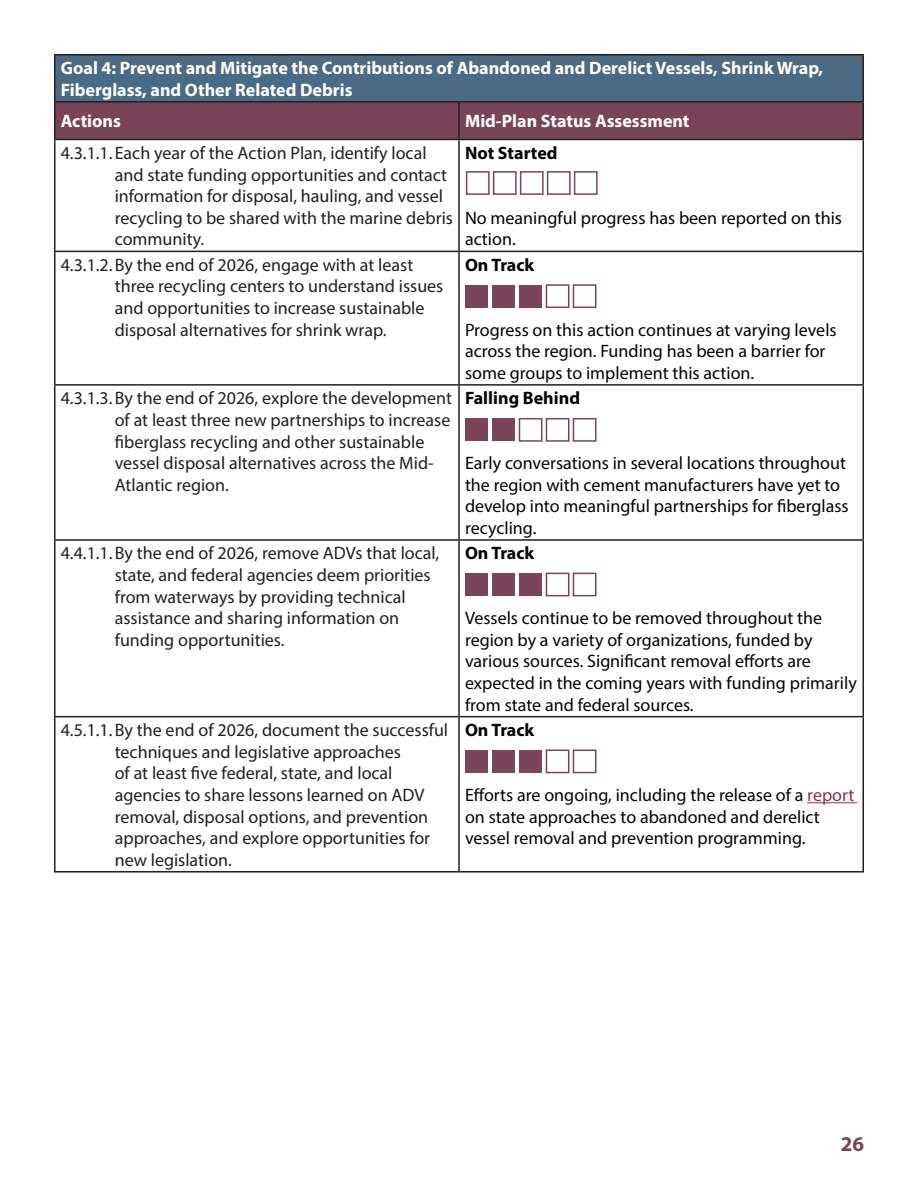
<style>
.page{position:relative;width:918px;height:1188px;background:#fff}
.page>*{position:absolute;margin:0;border:0;box-sizing:border-box;transform-origin:0 0}
.t1{font:700 21px "Myriad Pro";color:#794458}
.t2{font:18px/21.6px "Myriad Pro";color:#231f20}
.Workshop_Summary_Table_Body{font:18px/21.6px "Myriad Pro";color:#040503}
.Workshop_Summary_Table_Header{font:700 18px/21.6px "Myriad Pro";color:#fff}
.Workshop_Summary_Table_Body-2{font:700 18px "Myriad Pro";color:#040503}
.s1{color:#942c57}
</style>
<div class="page">
<div style="left:55px;top:55px;width:808px;height:47px;background:#4b6a83"></div>
<div style="left:56px;top:103px;width:806px;height:36px;background:#794458"></div>
<hr style="left:54px;top:54px;width:405px;height:2px;background:#231f20">
<hr style="left:54px;top:56px;width:2px;height:45px;background:#231f20">
<hr style="left:459px;top:54px;width:405px;height:2px;background:#231f20">
<hr style="left:862px;top:56px;width:2px;height:45px;background:#231f20">
<hr style="left:54px;top:101px;width:405px;height:2px;background:#231f20">
<hr style="left:54px;top:103px;width:2px;height:36px;background:#231f20">
<hr style="left:459px;top:101px;width:405px;height:2px;background:#231f20">
<hr style="left:458px;top:103px;width:2px;height:36px;background:#231f20">
<hr style="left:862px;top:103px;width:2px;height:36px;background:#231f20">
<hr style="left:54px;top:139px;width:405px;height:1px;background:#231f20">
<hr style="left:54px;top:140px;width:2px;height:111px;background:#231f20">
<hr style="left:459px;top:139px;width:405px;height:1px;background:#231f20">
<hr style="left:458px;top:140px;width:2px;height:111px;background:#231f20">
<hr style="left:862px;top:140px;width:2px;height:111px;background:#231f20">
<hr style="left:54px;top:251px;width:405px;height:1px;background:#231f20">
<hr style="left:54px;top:252px;width:2px;height:132px;background:#231f20">
<hr style="left:459px;top:251px;width:405px;height:1px;background:#231f20">
<hr style="left:458px;top:252px;width:2px;height:132px;background:#231f20">
<hr style="left:862px;top:252px;width:2px;height:132px;background:#231f20">
<hr style="left:54px;top:384px;width:405px;height:2px;background:#231f20">
<hr style="left:54px;top:386px;width:2px;height:153px;background:#231f20">
<hr style="left:459px;top:384px;width:405px;height:2px;background:#231f20">
<hr style="left:458px;top:386px;width:2px;height:153px;background:#231f20">
<hr style="left:862px;top:386px;width:2px;height:153px;background:#231f20">
<hr style="left:54px;top:539px;width:405px;height:2px;background:#231f20">
<hr style="left:54px;top:541px;width:2px;height:175px;background:#231f20">
<hr style="left:459px;top:539px;width:405px;height:2px;background:#231f20">
<hr style="left:458px;top:541px;width:2px;height:175px;background:#231f20">
<hr style="left:862px;top:541px;width:2px;height:175px;background:#231f20">
<hr style="left:54px;top:716px;width:405px;height:1px;background:#231f20">
<hr style="left:54px;top:717px;width:2px;height:154px;background:#231f20">
<hr style="left:459px;top:716px;width:405px;height:1px;background:#231f20">
<hr style="left:458px;top:717px;width:2px;height:154px;background:#231f20">
<hr style="left:862px;top:717px;width:2px;height:154px;background:#231f20">
<hr style="left:54px;top:871px;width:405px;height:2px;background:#231f20">
<hr style="left:459px;top:871px;width:405px;height:2px;background:#231f20">
<hr style="left:807px;top:802px;width:50px;height:1px;background:#942c57">
<div style="left:465px;top:285px;width:23px;height:22px;background:#7a4559"></div>
<div style="left:492px;top:285px;width:23px;height:22px;background:#7a4559"></div>
<div style="left:519px;top:285px;width:23px;height:22px;background:#7a4559"></div>
<div style="left:546px;top:284px;width:23px;height:24px;border:2px solid #7a4559"></div>
<div style="left:573px;top:284px;width:23px;height:24px;border:2px solid #7a4559"></div>
<div style="left:465px;top:573px;width:23px;height:23px;background:#7a4559"></div>
<div style="left:492px;top:573px;width:23px;height:23px;background:#7a4559"></div>
<div style="left:519px;top:573px;width:23px;height:23px;background:#7a4559"></div>
<div style="left:546px;top:573px;width:23px;height:23px;border:2px solid #7a4559"></div>
<div style="left:573px;top:573px;width:23px;height:23px;border:2px solid #7a4559"></div>
<div style="left:465px;top:750px;width:23px;height:23px;background:#7a4559"></div>
<div style="left:492px;top:750px;width:23px;height:23px;background:#7a4559"></div>
<div style="left:519px;top:750px;width:23px;height:23px;background:#7a4559"></div>
<div style="left:546px;top:750px;width:23px;height:23px;border:2px solid #7a4559"></div>
<div style="left:573px;top:750px;width:23px;height:23px;border:2px solid #7a4559"></div>
<div style="left:466px;top:171px;width:24px;height:24px;border:2px solid #7a4559"></div>
<div style="left:493px;top:171px;width:24px;height:24px;border:2px solid #7a4559"></div>
<div style="left:520px;top:171px;width:24px;height:24px;border:2px solid #7a4559"></div>
<div style="left:547px;top:171px;width:24px;height:24px;border:2px solid #7a4559"></div>
<div style="left:574px;top:171px;width:24px;height:24px;border:2px solid #7a4559"></div>
<div style="left:465px;top:419px;width:23px;height:22px;background:#7a4559"></div>
<div style="left:492px;top:419px;width:23px;height:22px;background:#7a4559"></div>
<div style="left:519px;top:418px;width:23px;height:24px;border:2px solid #7a4559"></div>
<div style="left:546px;top:418px;width:23px;height:24px;border:2px solid #7a4559"></div>
<div style="left:573px;top:418px;width:23px;height:24px;border:2px solid #7a4559"></div>
<p class="Workshop_Summary_Table_Header" style="left:61px;top:57px;width:764px">Goal 4: Prevent and Mitigate the Contributions of Abandoned and Derelict Vessels, Shrink Wrap,<br>Fiberglass, and Other Related Debris</p>
<p class="Workshop_Summary_Table_Header" style="left:61px;top:110px;width:62px">Actions</p>
<p class="Workshop_Summary_Table_Header" style="left:465px;top:110px;width:226px">Mid-Plan Status Assessment</p>
<p class="t2" style="left:115px;top:142px;width:340px;text-indent:-54px">4.3.1.1.Each year of the Action Plan, identify local and state funding opportunities and contact information for disposal, hauling, and vessel recycling to be shared with the marine debris community.</p>
<p class="Workshop_Summary_Table_Body-2" style="left:465px;top:141px;width:94px">Not Started</p>
<p class="Workshop_Summary_Table_Body" style="left:465px;top:207px;width:379px">No meaningful progress has been reported on this action.</p>
<p class="t2" style="left:115px;top:254px;width:330px;text-indent:-54px">4.3.1.2.By the end of 2026, engage with at least three recycling centers to understand issues and opportunities to increase sustainable disposal alternatives for shrink wrap.</p>
<p class="Workshop_Summary_Table_Body-2" style="left:465px;top:253px;width:71px">On Track</p>
<p class="Workshop_Summary_Table_Body" style="left:465px;top:319px;width:373px">Progress on this action continues at varying levels across the region. Funding has been a barrier for some groups to implement this action.</p>
<p class="t2" style="left:115px;top:387px;width:339px;text-indent:-54px">4.3.1.3.By the end of 2026, explore the development of at least three new partnerships to increase fiberglass recycling and other sustainable vessel disposal alternatives across the Mid-Atlantic region.</p>
<p class="Workshop_Summary_Table_Body-2" style="left:465px;top:387px;width:117px">Falling Behind</p>
<p class="Workshop_Summary_Table_Body" style="left:465px;top:452px;width:385px">Early conversations in several locations throughout the region with cement manufacturers have yet to develop into meaningful partnerships for fiberglass recycling.</p>
<p class="t2" style="left:115px;top:542px;width:326px;text-indent:-54px">4.4.1.1.By the end of 2026, remove ADVs that local, state, and federal agencies deem priorities from waterways by providing technical assistance and sharing information on funding opportunities.</p>
<p class="Workshop_Summary_Table_Body-2" style="left:465px;top:542px;width:71px">On Track</p>
<p class="Workshop_Summary_Table_Body" style="left:465px;top:607px;width:393px">Vessels continue to be removed throughout the region by a variety of organizations, funded by various sources. Significant removal efforts are expected in the coming years with funding primarily from state and federal sources.</p>
<p class="t2" style="left:115px;top:719px;width:335px;text-indent:-54px">4.5.1.1.By the end of 2026, document the successful techniques and legislative approaches<br>of at least five federal, state, and local agencies to share lessons learned on ADV removal, disposal options, and prevention approaches, and explore opportunities for new legislation.</p>
<p class="Workshop_Summary_Table_Body-2" style="left:465px;top:718px;width:71px">On Track</p>
<p class="Workshop_Summary_Table_Body" style="left:465px;top:784px;width:391px">Efforts are ongoing, including the release of a <span class="s1">report </span>on state approaches to abandoned and derelict vessel removal and prevention programming.</p>
<p class="t1" style="left:841px;top:1130px;width:25px">26</p>
</div>
